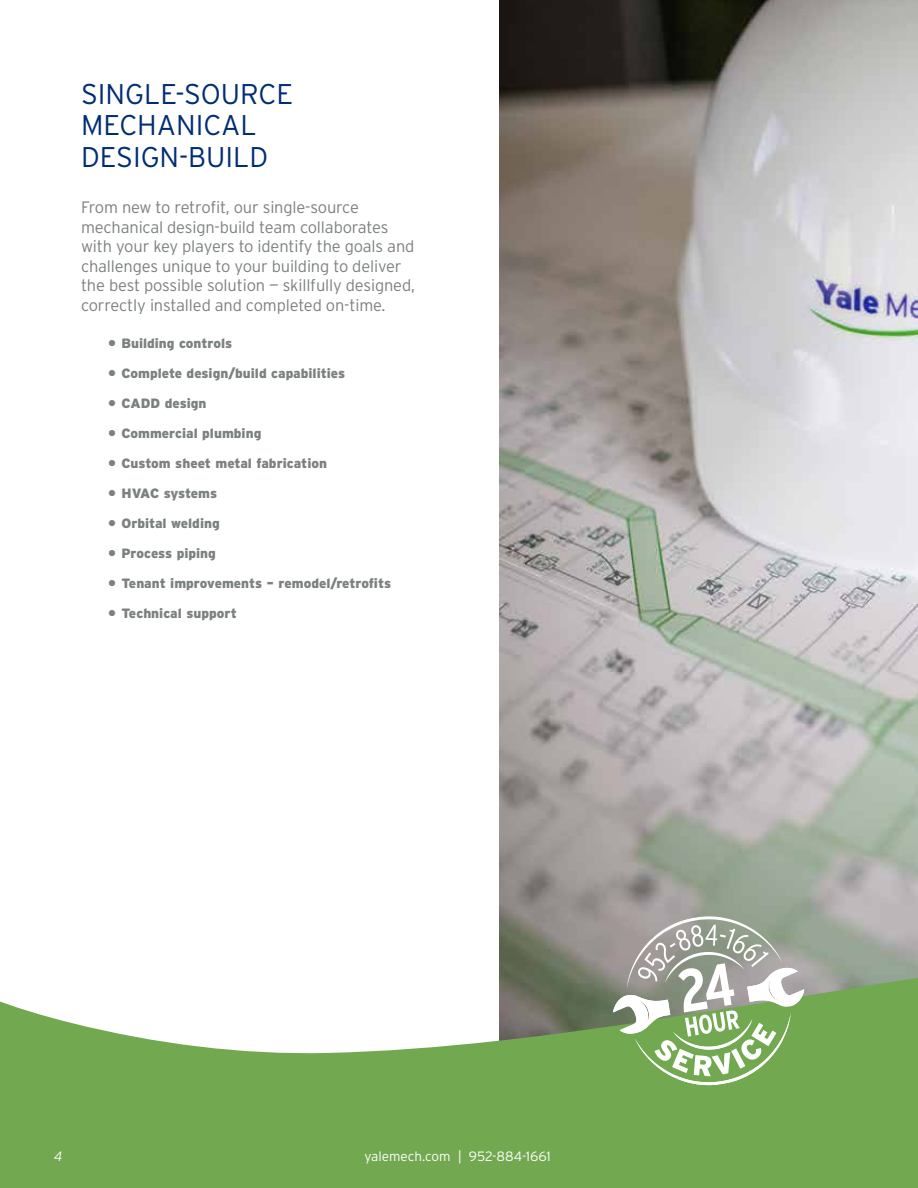
<style>
.page{position:relative;width:918px;height:1188px;background:#fff}
.page>*{position:absolute;margin:0;border:0;box-sizing:border-box;transform-origin:0 0}
.t1{font:300 28.5px/31.5px "Interstate";color:#002d74}
.t2{font:300 16.5px/19.5px "Interstate";letter-spacing:-.01em;color:#7c8180}
.t3{font:900 13.5px "Interstate";color:#7c8180}
.t4{font:300 13.5px "Interstate";color:#fff}
.t5{font:900 13.5px "Interstate";letter-spacing:-.02em;color:#7c8180}
.t6{font:italic 300 13.5px "Interstate";color:#fff}
</style>
<div class="page">
<img style="left:500px;top:0;width:418px;height:944px">
<svg style="left:0;top:944px;width:918px;height:244px;fill:#71a850"></svg>
<svg style="left:613px;top:916px;width:191px;height:169px"></svg>
<h1 class="t1" style="left:81px;top:78px;width:214px">SINGLE-SOURCE<br>MECHANICAL<br>DESIGN-BUILD</h1>
<p class="t2" style="left:81px;top:198px;width:336px">From new to retrofit, our single-source mechanical design-build team collaborates with your key players to identify the goals and challenges unique to your building to deliver the best possible solution — skillfully designed, correctly installed and completed on-time.</p>
<p class="t3" style="left:108px;top:335px;width:126px">• Building controls</p>
<p class="t3" style="left:108px;top:365px;width:239px">• Complete design/build capabilities</p>
<p class="t3" style="left:108px;top:395px;width:100px">• CADD design</p>
<p class="t3" style="left:108px;top:425px;width:155px">• Commercial plumbing</p>
<p class="t3" style="left:108px;top:455px;width:221px">• Custom sheet metal fabrication</p>
<p class="t5" style="left:108px;top:485px;width:111px">• HVAC systems</p>
<p class="t3" style="left:108px;top:515px;width:113px">• Orbital welding</p>
<p class="t3" style="left:108px;top:545px;width:109px">• Process piping</p>
<p class="t3" style="left:108px;top:575px;width:285px">• Tenant improvements – remodel/retrofits</p>
<p class="t3" style="left:108px;top:605px;width:130px">• Technical support</p>
<p class="t6" style="left:54px;top:1149px;width:10px">4</p>
<p class="t4" style="left:364px;top:1149px;width:188px">yalemech.com | 952-884-1661</p>
</div>
